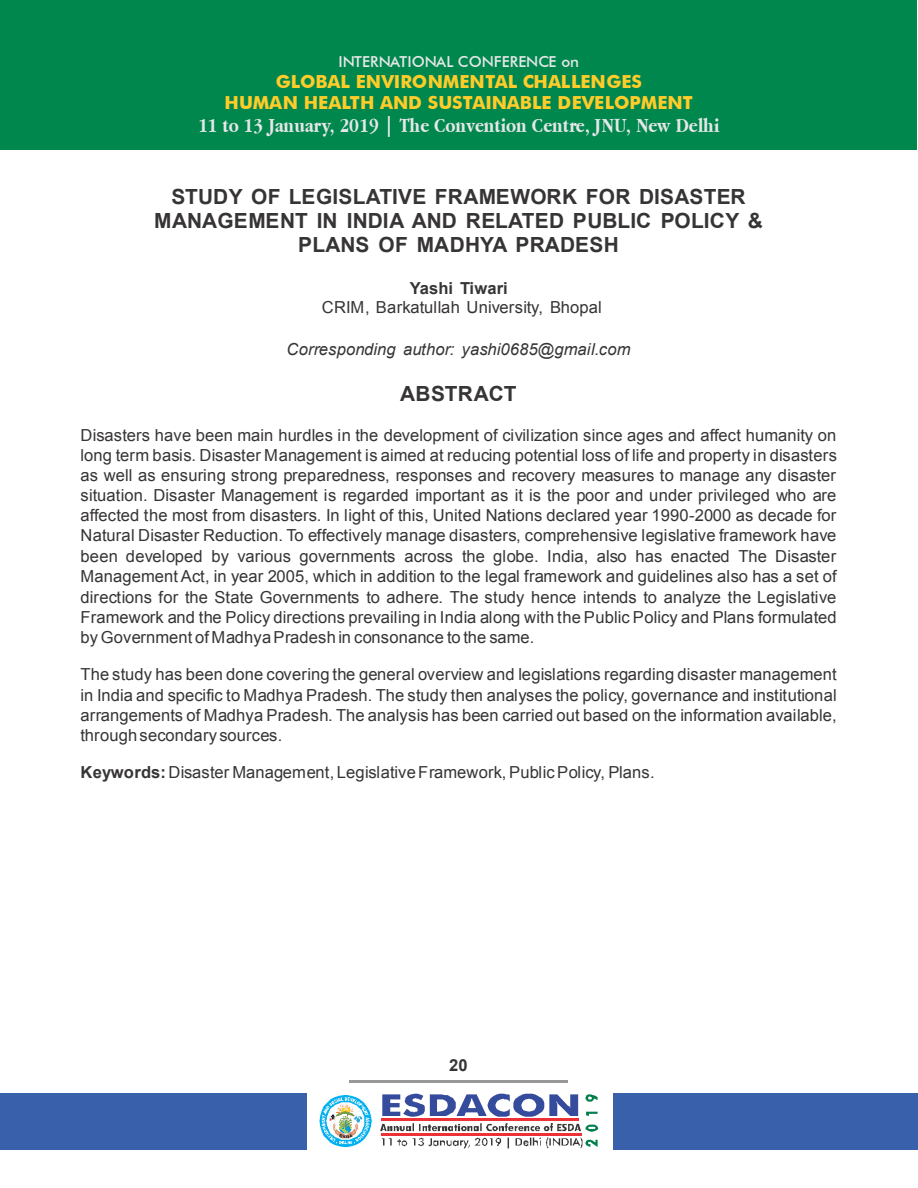
<style>
.page{position:relative;width:918px;height:1188px;background:#fff}
.page>*{position:absolute;margin:0;border:0;box-sizing:border-box;transform-origin:0 0}
.t1{font:700 20.85px/23.7px "Arial";letter-spacing:.01em;color:#373435;text-align:center}
.t2{font:700 20.85px "Apple Garamond";letter-spacing:.01em;color:#e6e7e8}
.t3{font:700 18px/21.6px "Futura BT";letter-spacing:-.005em;color:#ffcc29;text-align:center}
.t4{font:16.5px/20.2px "Arial";letter-spacing:.01em;color:#373435;text-align:justify}
.t5{font:italic 16.5px "Arial";letter-spacing:.01em;color:#373435}
.t6{font:700 16.5px "Arial";letter-spacing:.005em;color:#373435}
.t7{font:500 15.15px "Futura BT";letter-spacing:-.005em;color:#e6e7e8}
.s1{font-weight:700}
</style>
<div class="page">
<hr style="left:349px;top:1080px;width:219px;height:3px;background:#96989a">
<div style="left:0;top:0;width:917px;height:150px;background:#00874e"></div>
<svg style="left:319px;top:1094px;width:54px;height:54px"></svg>
<svg style="left:380px;top:1094px;width:218px;height:54px"></svg>
<div style="left:613px;top:1093px;width:304px;height:56px;background:#3961ab"></div>
<div style="left:0;top:1093px;width:307px;height:56px;background:#3961ab"></div>
<p class="t7" style="left:338px;top:55px;width:242px">INTERNATIONAL CONFERENCE on</p>
<p class="t3" style="left:225px;top:72px;width:469px">GLOBAL ENVIRONMENTAL CHALLENGES<br>HUMAN HEALTH AND SUSTAINABLE DEVELOPMENT</p>
<p class="t2" style="left:198px;top:118px;width:523px">11 to 13 January, 2019 | The Convention Centre, JNU, New Delhi</p>
<p class="t1" style="left:154px;top:187px;width:610px">STUDY OF LEGISLATIVE FRAMEWORK FOR DISASTER<br>MANAGEMENT IN INDIA AND RELATED PUBLIC POLICY &amp;<br>PLANS OF MADHYA PRADESH</p>
<p class="t6" style="left:410px;top:282px;width:100px">Yashi Tiwari</p>
<p class="t4" style="left:322px;top:299px;width:282px">CRIM, Barkatullah University, Bhopal</p>
<p class="t5" style="left:287px;top:343px;width:346px">Corresponding author: yashi0685@gmail.com</p>
<p class="t1" style="left:400px;top:384px;width:118px">ABSTRACT</p>
<p class="t4" style="left:81px;top:426px;width:758px">Disasters have been main hurdles in the development of civilization since ages and affect humanity on long term basis. Disaster Management is aimed at reducing potential loss of life and property in disasters as well as ensuring strong preparedness, responses and recovery measures to manage any disaster situation. Disaster Management is regarded important as it is the poor and under privileged who are affected the most from disasters. In light of this, United Nations declared year 1990-2000 as decade for Natural Disaster Reduction. To effectively manage disasters, comprehensive legislative framework have been developed by various governments across the globe. India, also has enacted The Disaster Management Act, in year 2005, which in addition to the legal framework and guidelines also has a set of directions for the State Governments to adhere. The study hence intends to analyze the Legislative Framework and the Policy directions prevailing in India along with the Public Policy and Plans formulated by Government of Madhya Pradesh in consonance to the same.</p>
<p class="t4" style="left:81px;top:665px;width:758px">The study has been done covering the general overview and legislations regarding disaster management in India and specific to Madhya Pradesh. The study then analyses the policy, governance and institutional arrangements of Madhya Pradesh. The analysis has been carried out based on the information available, through secondary sources.</p>
<p class="t4" style="left:81px;top:763px;width:576px"><span class="s1">Keywords:</span>Disaster Management, Legislative Framework, Public Policy, Plans.</p>
<p class="t6" style="left:449px;top:1059px;width:20px">20</p>
</div>
